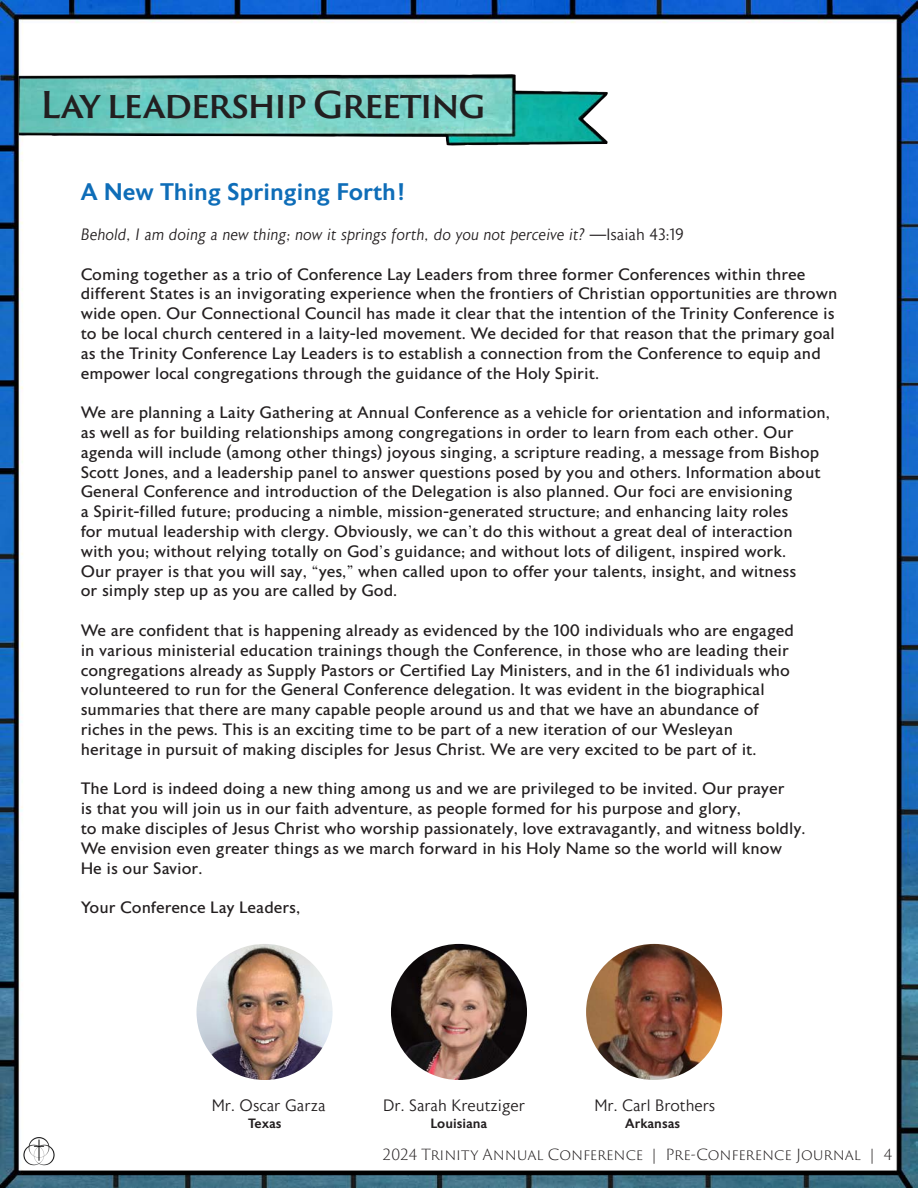
<style>
.page{position:relative;width:918px;height:1188px;background:#fff}
.page>*{position:absolute;margin:0;border:0;box-sizing:border-box;transform-origin:0 0}
.t1{font:600 36px "Trajan Sans Pro";letter-spacing:-.055em;color:#231f20}
.t2{font:500 24px "Astoria Sans";color:#0e6db8}
.t3{font:16.5px/19.8px "Astoria Sans";color:#231f20}
.t4{font:italic 300 16.5px "Astoria Sans";color:#231f20}
.t5{font:300 16.5px "Astoria Sans";color:#231f20}
.t6{font:300 15px "Trajan Sans Pro";letter-spacing:-.01em;color:#231f20}
.t7{font:500 13.5px "Astoria Sans";color:#231f20}
.s1{font-style:normal}
</style>
<div class="page">
<img style="left:0;top:0;width:918px;height:1188px">
<img style="left:19px;top:74px;width:589px;height:72px">
<img style="left:23px;top:1135px;width:32px;height:32px">
<img style="left:391px;top:944px;width:136px;height:136px;border-radius:68px">
<img style="left:196px;top:944px;width:137px;height:136px;border-radius:68px">
<img style="left:586px;top:944px;width:136px;height:136px;border-radius:68px">
<p class="t1" style="left:40px;top:78px;width:448px">Lay leadership Greeting</p>
<p class="t2" style="left:81px;top:179px;width:327px">A New Thing Springing Forth!</p>
<p class="t4" style="left:81px;top:226px;width:605px">Behold, I am doing a new thing; now it springs forth, do you not perceive it? <span class="s1">—Isaiah 43:19</span></p>
<p class="t3" style="left:81px;top:265px;width:758px">Coming together as a trio of Conference Lay Leaders from three former Conferences within three different States is an invigorating experience when the frontiers of Christian opportunities are thrown wide open. Our Connectional Council has made it clear that the intention of the Trinity Conference is to be local church centered in a laity-led movement. We decided for that reason that the primary goal as the Trinity Conference Lay Leaders is to establish a connection from the Conference to equip and empower local congregations through the guidance of the Holy Spirit.</p>
<p class="t3" style="left:81px;top:403px;width:751px">We are planning a Laity Gathering at Annual Conference as a vehicle for orientation and information, as well as for building relationships among congregations in order to learn from each other. Our agenda will include (among other things) joyous singing, a scripture reading, a message from Bishop Scott Jones, and a leadership panel to answer questions posed by you and others. Information about General Conference and introduction of the Delegation is also planned. Our foci are envisioning<br>a Spirit-filled future; producing a nimble, mission-generated structure; and enhancing laity roles<br>for mutual leadership with clergy. Obviously, we can’t do this without a great deal of interaction<br>with you; without relying totally on God’s guidance; and without lots of diligent, inspired work.<br>Our prayer is that you will say, “yes,” when called upon to offer your talents, insight, and witness<br>or simply step up as you are called by God.</p>
<p class="t3" style="left:81px;top:621px;width:715px">We are confident that is happening already as evidenced by the 100 individuals who are engaged in various ministerial education trainings though the Conference, in those who are leading their congregations already as Supply Pastors or Certified Lay Ministers, and in the 61 individuals who volunteered to run for the General Conference delegation. It was evident in the biographical summaries that there are many capable people around us and that we have an abundance of riches in the pews. This is an exciting time to be part of a new iteration of our Wesleyan heritage in pursuit of making disciples for Jesus Christ. We are very excited to be part of it.</p>
<p class="t3" style="left:81px;top:779px;width:726px">The Lord is indeed doing a new thing among us and we are privileged to be invited. Our prayer<br>is that you will join us in our faith adventure, as people formed for his purpose and glory,<br>to make disciples of Jesus Christ who worship passionately, love extravagantly, and witness boldly.<br>We envision even greater things as we march forward in his Holy Name so the world will know He is our Savior.</p>
<p class="t3" style="left:81px;top:898px;width:221px">Your Conference Lay Leaders,</p>
<p class="t5" style="left:212px;top:1097px;width:115px">Mr. Oscar Garza</p>
<p class="t5" style="left:383px;top:1097px;width:144px">Dr. Sarah Kreutziger</p>
<p class="t5" style="left:594px;top:1097px;width:123px">Mr. Carl Brothers</p>
<p class="t7" style="left:248px;top:1116px;width:35px">Texas</p>
<p class="t7" style="left:430px;top:1116px;width:58px">Louisiana</p>
<p class="t7" style="left:625px;top:1116px;width:56px">Arkansas</p>
<p class="t6" style="left:383px;top:1144px;width:511px">2024 Trinity Annual Conference | Pre-Conference Journal | 4</p>
</div>
